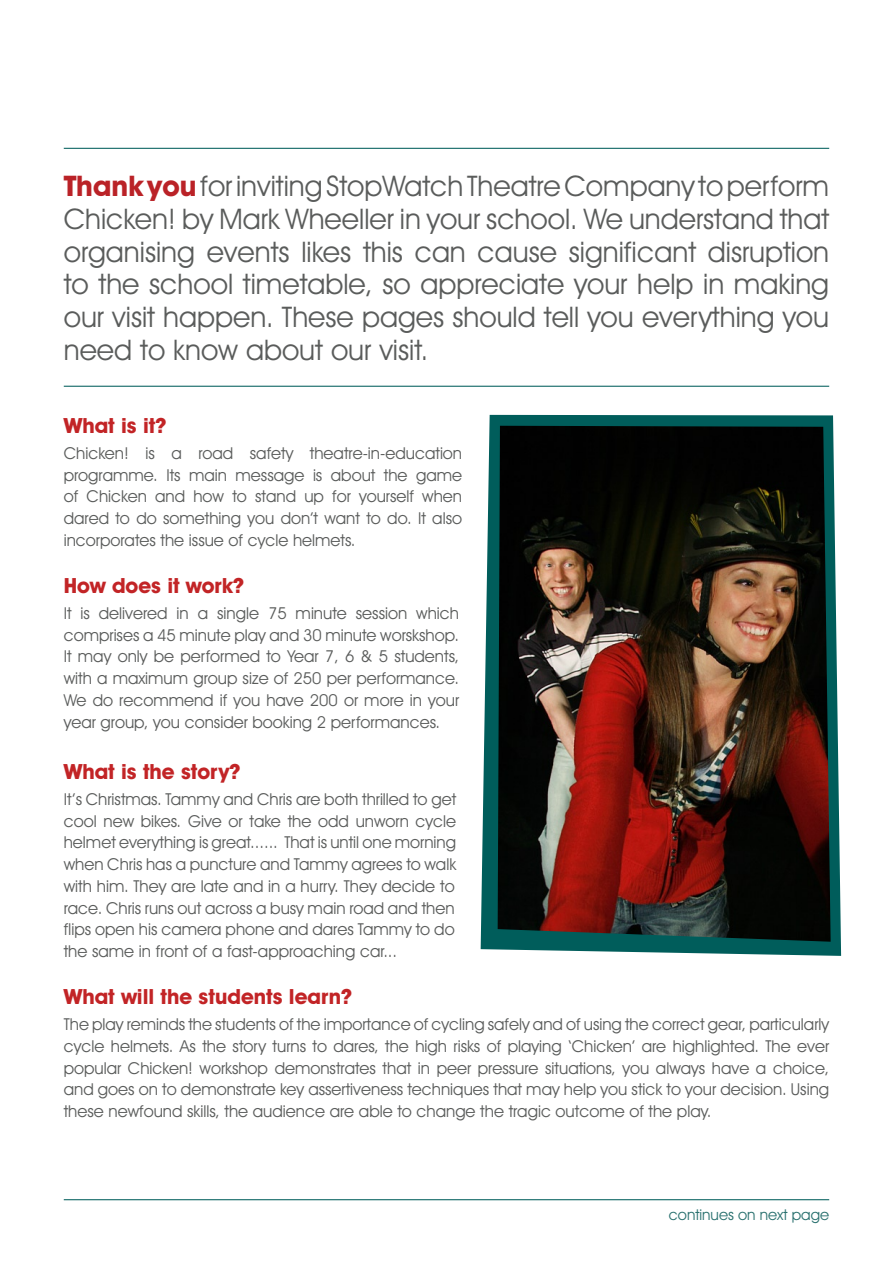
<style>
.page{position:relative;width:893px;height:1263px;background:#fff}
.page>*{position:absolute;margin:0;border:0;box-sizing:border-box;transform-origin:0 0}
.t1{font:28.5px/32.7px "Avant Garde IT Cby BT";color:#5a5c5b;text-align:justify}
.t2{font:700 21px "Avant Garde IT Cby BT";color:#c22426}
.t3{font:16.5px/21.8px "Avant Garde IT Cby BT";color:#5a5c5b;text-align:justify}
.t4{font:15px "Avant Garde IT Cby BT";color:#28706e}
.s1{font-weight:700;color:#ba2227}
</style>
<div class="page">
<hr style="left:64px;top:148px;width:765px;height:1px;background:#005d5b">
<hr style="left:64px;top:386px;width:765px;height:1px;background:#005d5b">
<svg style="left:481px;top:415px;width:360px;height:541px;fill:#005d5b"></svg>
<img style="left:498px;top:426px;width:333px;height:516px">
<hr style="left:64px;top:1199px;width:765px;height:1px;background:#005d5b">
<p class="t1" style="left:64px;top:169px;width:767px"><span class="s1">Thank you</span> for inviting StopWatch Theatre Company to perform Chicken! by Mark Wheeller in your school. We understand that organising events likes this can cause significant disruption to the school timetable, so appreciate your help in making our visit happen. These pages should tell you everything you need to know about our visit.</p>
<p class="t2" style="left:64px;top:413px;width:104px">What is it?</p>
<p class="t3" style="left:64px;top:442px;width:400px">Chicken! is a road safety theatre-in-education programme. Its main message is about the game of Chicken and how to stand up for yourself when dared to do something you don’t want to do. It also incorporates the issue of cycle helmets.</p>
<p class="t2" style="left:64px;top:573px;width:182px">How does it work?</p>
<p class="t3" style="left:64px;top:602px;width:397px">It is delivered in a single 75 minute session which comprises a 45 minute play and 30 minute worskshop.<br>It may only be performed to Year 7, 6 &amp; 5 students, with a maximum group size of 250 per performance.<br>We do recommend if you have 200 or more in your year group, you consider booking 2 performances.</p>
<p class="t2" style="left:64px;top:758px;width:179px">What is the story?</p>
<p class="t3" style="left:64px;top:788px;width:394px">It’s Christmas. Tammy and Chris are both thrilled to get cool new bikes. Give or take the odd unworn cycle helmet everything is great...... That is until one morning when Chris has a puncture and Tammy agrees to walk with him. They are late and in a hurry. They decide to race. Chris runs out across a busy main road and then flips open his camera phone and dares Tammy to do the same in front of a fast-approaching car...</p>
<p class="t2" style="left:64px;top:984px;width:290px">What will the students learn?</p>
<p class="t3" style="left:64px;top:1013px;width:767px">The play reminds the students of the importance of cycling safely and of using the correct gear, particularly cycle helmets. As the story turns to dares, the high risks of playing ‘Chicken’ are highlighted. The ever popular Chicken! workshop demonstrates that in peer pressure situations, you always have a choice, and goes on to demonstrate key assertiveness techniques that may help you stick to your decision. Using these newfound skills, the audience are able to change the tragic outcome of the play.</p>
<p class="t4" style="left:669px;top:1206px;width:162px">continues on next page</p>
</div>
